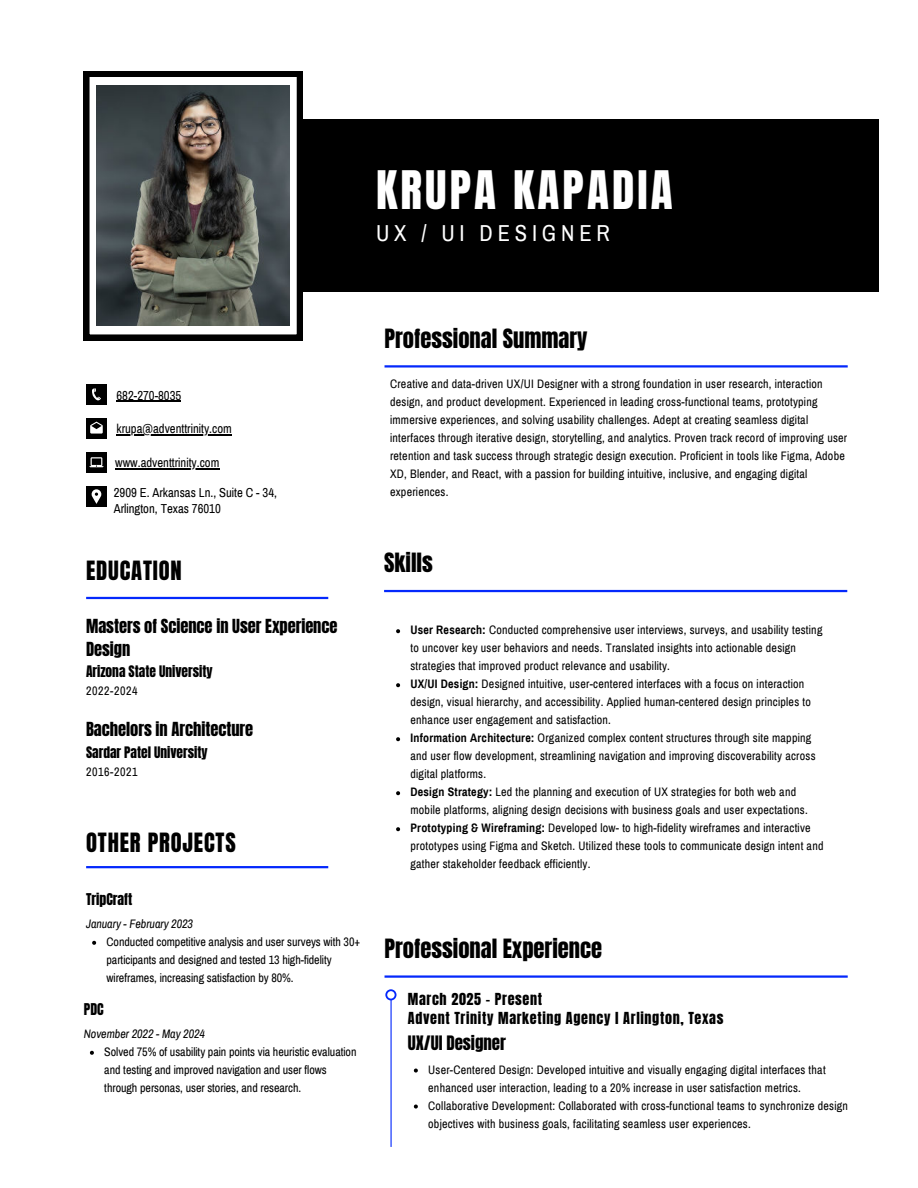
<style>
.page{position:relative;width:918px;height:1188px;background:#fff}
.page>*{position:absolute;margin:0;border:0;box-sizing:border-box;transform-origin:0 0}
.t1{font:45.15px "Anton";letter-spacing:.07em;color:#fff}
.t2{font:22.65px "Anton";color:#000}
.t3{font:22.5px "Anton";letter-spacing:.035em;color:#000}
.t4{font:22.5px "Archivo Narrow";letter-spacing:.215em;color:#fff}
.t5{font:16.95px "Anton";letter-spacing:-.005em;color:#000}
.t6{font:16.5px/22.5px "Anton";letter-spacing:-.005em;color:#000}
.t7{font:14.1px/18.9px "Anton";letter-spacing:.045em;color:#000}
.t8{font:13.8px "Anton";letter-spacing:-.005em;color:#000}
.t9{font:13.5px "Anton";letter-spacing:-.005em;color:#000}
.t10{font:12.75px/15.9px "Archivo Narrow";color:#000}
.t11{font:12px/18px "Archivo Narrow";letter-spacing:.02em;color:#000}
.t12{font:12px/18px "Archivo Narrow";letter-spacing:-.005em;color:#000}
.t13{font:italic 12px "Archivo Narrow";letter-spacing:-.005em;color:#000}
.t14{font:12px "Archivo Narrow";letter-spacing:.045em;color:#000}
.s1{font-weight:700}
</style>
<div class="page">
<hr style="left:384px;top:590px;width:463px;height:2px;background:#0428fc">
<hr style="left:86px;top:597px;width:242px;height:2px;background:#0428fc">
<div style="left:86px;top:486px;width:21px;height:21px;background:#000"></div>
<svg style="left:92px;top:489px;width:9px;height:15px"></svg>
<div style="left:86px;top:384px;width:21px;height:21px;background:#000"></div>
<svg style="left:92px;top:388px;width:9px;height:13px"></svg>
<div style="left:86px;top:418px;width:21px;height:21px;background:#000"></div>
<svg style="left:90px;top:422px;width:13px;height:12px"></svg>
<div style="left:86px;top:452px;width:21px;height:21px;background:#000"></div>
<svg style="left:89px;top:457px;width:15px;height:10px"></svg>
<hr style="left:385px;top:365px;width:463px;height:3px;background:#0428fc">
<hr style="left:385px;top:975px;width:463px;height:3px;background:#0428fc">
<hr style="left:391px;top:995px;width:1px;height:152px;background:#0428fc">
<svg style="left:385px;top:989px;width:12px;height:11px"></svg>
<div style="left:387px;top:991px;width:8px;height:8px;background:#fff;border-radius:50%"></div>
<hr style="left:86px;top:866px;width:242px;height:2px;background:#0428fc">
<div style="left:162px;top:119px;width:717px;height:173px;background:#000"></div>
<svg style="left:84px;top:71px;width:218px;height:269px"></svg>
<img style="left:96px;top:85px;width:194px;height:241px">
<hr style="left:117px;top:401px;width:64px;height:1px;background:#000">
<hr style="left:117px;top:434px;width:115px;height:1px;background:#000">
<hr style="left:115px;top:468px;width:104px;height:1px;background:#000">
<svg style="left:396px;top:629px;width:4px;height:4px"></svg>
<svg style="left:396px;top:683px;width:4px;height:4px"></svg>
<svg style="left:396px;top:737px;width:4px;height:4px"></svg>
<svg style="left:396px;top:791px;width:4px;height:4px"></svg>
<svg style="left:396px;top:827px;width:4px;height:4px"></svg>
<svg style="left:414px;top:1069px;width:4px;height:4px"></svg>
<svg style="left:414px;top:1105px;width:4px;height:4px"></svg>
<svg style="left:92px;top:941px;width:4px;height:4px"></svg>
<svg style="left:90px;top:1051px;width:4px;height:4px"></svg>
<h1 class="t1" style="left:376px;top:167px;width:298px">KRUPA KAPADIA</h1>
<h3 class="t4" style="left:376px;top:219px;width:235px">UX / UI DESIGNER</h3>
<p class="t10" style="left:117px;top:387px;width:66px">682-270-8035</p>
<p class="t10" style="left:117px;top:421px;width:117px">krupa@adventtrinity.com</p>
<p class="t10" style="left:115px;top:455px;width:106px">www.adventtrinity.com</p>
<p class="t10" style="left:114px;top:485px;width:165px">2909 E. Arkansas Ln., Suite C - 34,<br>Arlington, Texas 76010</p>
<h2 class="t2" style="left:385px;top:327px;width:205px">Professional Summary</h2>
<p class="t11" style="left:390px;top:375px;width:459px">Creative and data-driven UX/UI Designer with a strong foundation in user research, interaction design, and product development. Experienced in leading cross-functional teams, prototyping immersive experiences, and solving usability challenges. Adept at creating seamless digital interfaces through iterative design, storytelling, and analytics. Proven track record of improving user retention and task success through strategic design execution. Proficient in tools like Figma, Adobe XD, Blender, and React, with a passion for building intuitive, inclusive, and engaging digital experiences.</p>
<h3 class="t3" style="left:86px;top:559px;width:97px">EDUCATION</h3>
<h2 class="t2" style="left:384px;top:551px;width:50px">Skills</h2>
<h3 class="t6" style="left:86px;top:616px;width:253px">Masters of Science in User Experience<br>Design</h3>
<p class="t9" style="left:86px;top:665px;width:128px">Arizona State University</p>
<p class="t14" style="left:86px;top:684px;width:53px">2022-2024</p>
<h3 class="t6" style="left:86px;top:719px;width:169px">Bachelors in Architecture</h3>
<p class="t9" style="left:86px;top:745px;width:123px">Sardar Patel University</p>
<p class="t14" style="left:86px;top:764px;width:53px">2016-2021</p>
<h3 class="t3" style="left:86px;top:831px;width:151px">OTHER PROJECTS</h3>
<p class="t8" style="left:86px;top:893px;width:48px">TripCraft</p>
<p class="t13" style="left:86px;top:916px;width:108px">January - February 2023</p>
<p class="t12" style="left:107px;top:933px;width:255px">Conducted competitive analysis and user surveys with 30+ participants and designed and tested 13 high-fidelity wireframes, increasing satisfaction by 80%.</p>
<p class="t8" style="left:84px;top:1003px;width:21px">PDC</p>
<p class="t13" style="left:84px;top:1026px;width:123px">November 2022 - May 2024</p>
<p class="t12" style="left:104px;top:1043px;width:254px">Solved 75% of usability pain points via heuristic evaluation and testing and improved navigation and user flows through personas, user stories, and research.</p>
<p class="t11" style="left:410px;top:621px;width:415px"><span class="s1">User Research:</span> Conducted comprehensive user interviews, surveys, and usability testing to uncover key user behaviors and needs. Translated insights into actionable design strategies that improved product relevance and usability.<br><span class="s1">UX/UI Design:</span> Designed intuitive, user-centered interfaces with a focus on interaction design, visual hierarchy, and accessibility. Applied human-centered design principles to enhance user engagement and satisfaction.<br><span class="s1">Information Architecture:</span> Organized complex content structures through site mapping and user flow development, streamlining navigation and improving discoverability across digital platforms.<br><span class="s1">Design Strategy:</span> Led the planning and execution of UX strategies for both web and mobile platforms, aligning design decisions with business goals and user expectations.<br><span class="s1">Prototyping &amp; Wireframing:</span> Developed low- to high-fidelity wireframes and interactive prototypes using Figma and Sketch. Utilized these tools to communicate design intent and gather stakeholder feedback efficiently.</p>
<h2 class="t2" style="left:385px;top:937px;width:219px">Professional Experience</h2>
<p class="t7" style="left:408px;top:991px;width:317px">March 2025 - Present<br>Advent Trinity Marketing Agency l Arlington, Texas</p>
<h3 class="t5" style="left:408px;top:1034px;width:100px">UX/UI Designer</h3>
<p class="t11" style="left:428px;top:1061px;width:421px">User-Centered Design: Developed intuitive and visually engaging digital interfaces that enhanced user interaction, leading to a 20% increase in user satisfaction metrics.<br>Collaborative Development: Collaborated with cross-functional teams to synchronize design objectives with business goals, facilitating seamless user experiences.</p>
</div>
